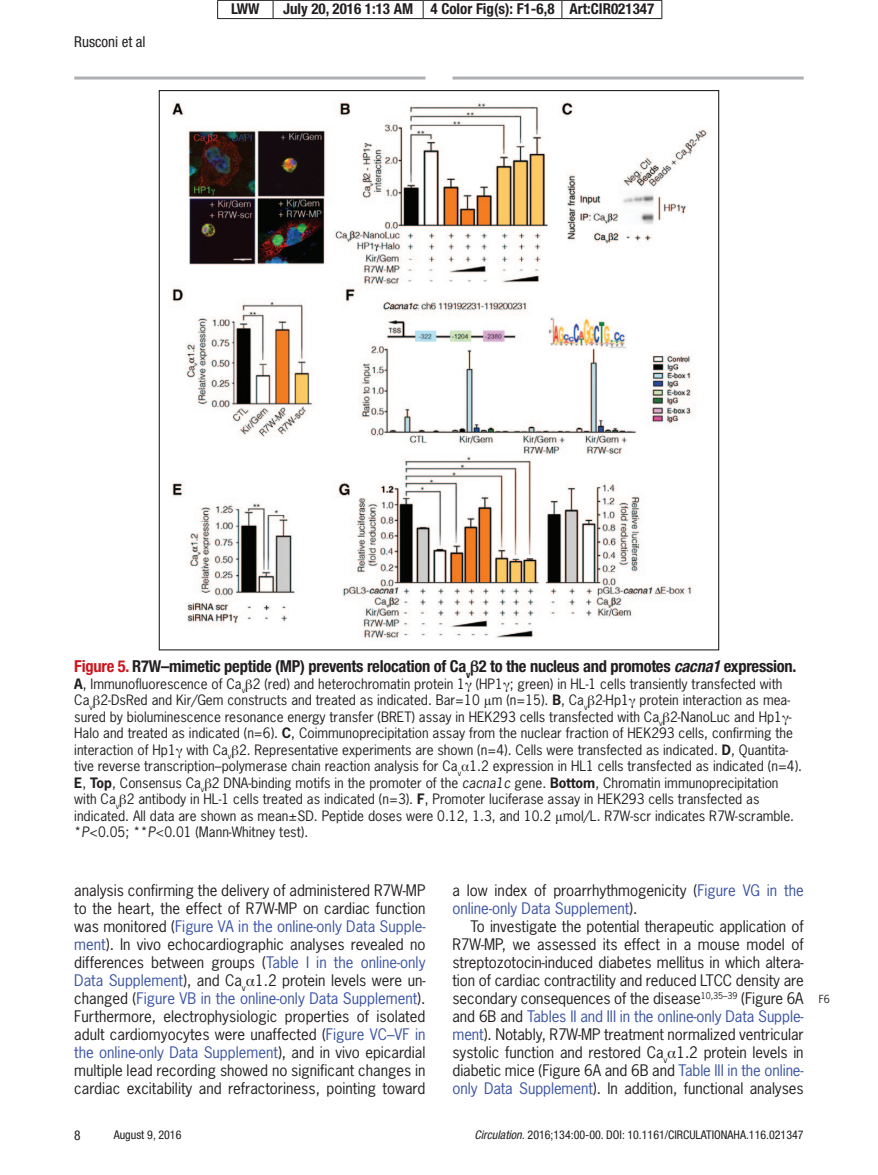
<style>
.page{position:relative;width:878px;height:1175px;background:#fff}
.page>*{position:absolute;margin:0;border:0;box-sizing:border-box;transform-origin:0 0}
.t1{font:700 condensed 16.5px "Helvetica Neue LT Std";letter-spacing:-.015em;color:#231f20}
.t2{font:15px/18px "News Gothic";letter-spacing:-.005em;color:#231f20;text-align:justify}
.t3{font:15px/18px "News Gothic";color:#3a53a3}
.t4{font:700 condensed 15px "Helvetica Neue LT Std";color:#231f20}
.t5{font:condensed 15px "Helvetica Neue LT Std";color:#231f20}
.t6{font:13.5px/16.5px "News Gothic";color:#231f20}
.t7{font:condensed 13.5px "Helvetica Neue LT Std";color:#231f20}
.t8{font:condensed 12px "Helvetica Neue LT Std";color:#231f20}
.t9{font:10.5px "News Gothic";color:#231f20}
.s1{color:#cd151d}
.s2{font-family:"Gandhari Unicode";font-stretch:normal}
.s3{font-style:italic}
.s4{font-weight:700}
.s5{font-family:"Gandhari Unicode"}
.s6{color:#3a53a3}
.s7{color:#231f20}
</style>
<div class="page">
<hr style="left:217px;top:0;width:56px;height:1px;background:#231f20">
<svg style="left:217px;top:1px;width:1px;height:17px"></svg>
<hr style="left:273px;top:0;width:150px;height:1px;background:#231f20">
<svg style="left:273px;top:1px;width:1px;height:17px"></svg>
<hr style="left:423px;top:0;width:139px;height:1px;background:#231f20">
<svg style="left:423px;top:1px;width:1px;height:17px"></svg>
<hr style="left:562px;top:0;width:100px;height:1px;background:#231f20">
<svg style="left:561px;top:1px;width:1px;height:17px"></svg>
<svg style="left:661px;top:1px;width:1px;height:17px"></svg>
<hr style="left:217px;top:18px;width:56px;height:1px;background:#231f20">
<hr style="left:273px;top:18px;width:150px;height:1px;background:#231f20">
<hr style="left:423px;top:18px;width:139px;height:1px;background:#231f20">
<hr style="left:562px;top:18px;width:100px;height:1px;background:#231f20">
<svg style="left:74px;top:76px;width:351px;height:4px"></svg>
<svg style="left:452px;top:76px;width:351px;height:4px"></svg>
<svg style="left:158px;top:90px;width:561px;height:561px"></svg>
<p class="t5" style="left:74px;top:33px;width:73px">Rusconi et al</p>
<p class="t4" style="left:231px;top:0;width:30px">LWW</p>
<p class="t4" style="left:283px;top:0;width:373px">July 20, 2016 1:13 AM 4 Color Fig(s): F1-6,8 Art:CIR021347</p>
<p class="t1" style="left:74px;top:656px;width:723px"><span class="s1">Figure 5.</span> R7W–mimetic peptide (MP) prevents relocation of Ca<sub>v</sub><span class="s2">β</span>2 to the nucleus and promotes <span class="s3">cacna1</span> expression.</p>
<p class="t6" style="left:74px;top:675px;width:729px"><span class="s4">A</span>, Immunofluorescence of Ca<sub>v</sub><span class="s5">β</span>2 (red) and heterochromatin protein 1<span class="s5">γ</span> (HP1<span class="s5">γ</span>; green) in HL-1 cells transiently transfected with Ca<sub>v</sub><span class="s5">β</span>2-DsRed and Kir/Gem constructs and treated as indicated. Bar=10 <span class="s5">μ</span>m (n=15). <span class="s4">B</span>, Ca<sub>v</sub><span class="s5">β</span>2-Hp1<span class="s5">γ</span> protein interaction as mea&shy;sured by bioluminescence resonance energy transfer (BRET) assay in HEK293 cells transfected with Ca<sub>v</sub><span class="s5">β</span>2-NanoLuc and Hp1<span class="s5">γ</span>-Halo and treated as indicated (n=6). <span class="s4">C</span>, Coimmunoprecipitation assay from the nuclear fraction of HEK293 cells, confirming the interaction of Hp1<span class="s5">γ</span> with Ca<sub>v</sub><span class="s5">β</span>2. Representative experiments are shown (n=4). Cells were transfected as indicated. <span class="s4">D</span>, Quantita&shy;tive reverse transcription–polymerase chain reaction analysis for Ca<sub>v</sub><span class="s5">α</span>1.2 expression in HL1 cells transfected as indicated (n=4).<br><span class="s4">E</span>, <span class="s4">Top</span>, Consensus Ca<sub>v</sub><span class="s5">β</span>2 DNA-binding motifs in the promoter of the <span class="s3">cacna1c</span> gene. <span class="s4">Bottom</span>, Chromatin immunoprecipitation with Ca<sub>v</sub><span class="s5">β</span>2 antibody in HL-1 cells treated as indicated (n=3). <span class="s4">F</span>, Promoter luciferase assay in HEK293 cells transfected as indicated. All data are shown as mean±SD. Peptide doses were 0.12, 1.3, and 10.2 <span class="s5">μ</span>mol/L. R7W-scr indicates R7W-scramble. *<span class="s3">P</span>&lt;0.05; **<span class="s3">P</span>&lt;0.01 (Mann-Whitney test).</p>
<p class="t2" style="left:74px;top:880px;width:353px">analysis confirming the delivery of administered R7W-MP to the heart, the effect of R7W-MP on cardiac function was monitored (<span class="s6">Figure VA in the online-only Data Supple&shy;ment</span>). In vivo echocardiographic analyses revealed no differences between groups (<span class="s6">Table I in the online-only Data Supplement</span>), and Ca<sub>v</sub><span class="s5">α</span>1.2 protein levels were un&shy;changed (<span class="s6">Figure VB in the online-only Data Supplement</span>).<br>Furthermore, electrophysiologic properties of isolated adult cardiomyocytes were unaffected (<span class="s6">Figure VC–VF in the online-only Data Supplement</span>), and in vivo epicardial multiple lead recording showed no significant changes in cardiac excitability and refractoriness, pointing toward</p>
<p class="t3" style="left:452px;top:880px;width:353px"><span class="s7">a low index of proarrhythmogenicity (</span>Figure VG in the online-only Data Supplement<span class="s7">).</span></p>
<p class="t2" style="left:452px;top:916px;width:353px;text-indent:18px">To investigate the potential therapeutic application of R7W-MP, we assessed its effect in a mouse model of streptozotocin-induced diabetes mellitus in which altera&shy;tion of cardiac contractility and reduced LTCC density are secondary consequences of the disease<sup>10,35–39</sup> (Figure 6A and 6B and <span class="s6">Tables II and III in the online-only Data Supple&shy;ment</span>). Notably, R7W-MP treatment normalized ventricular systolic function and restored Ca<sub>v</sub><span class="s5">α</span>1.2 protein levels in diabetic mice (Figure 6A and 6B and <span class="s6">Table III in the online&shy;only Data Supplement</span>). In addition, functional analyses</p>
<p class="t7" style="left:74px;top:1127px;width:8px">8</p>
<p class="t8" style="left:114px;top:1127px;width:69px">August 9, 2016</p>
<p class="t8" style="left:474px;top:1127px;width:330px"><span class="s3">Circulation.</span> 2016;134:00-00. DOI: 10.1161/CIRCULATIONAHA.116.021347</p>
<p class="t9" style="left:818px;top:992px;width:13px">F6</p>
</div>
